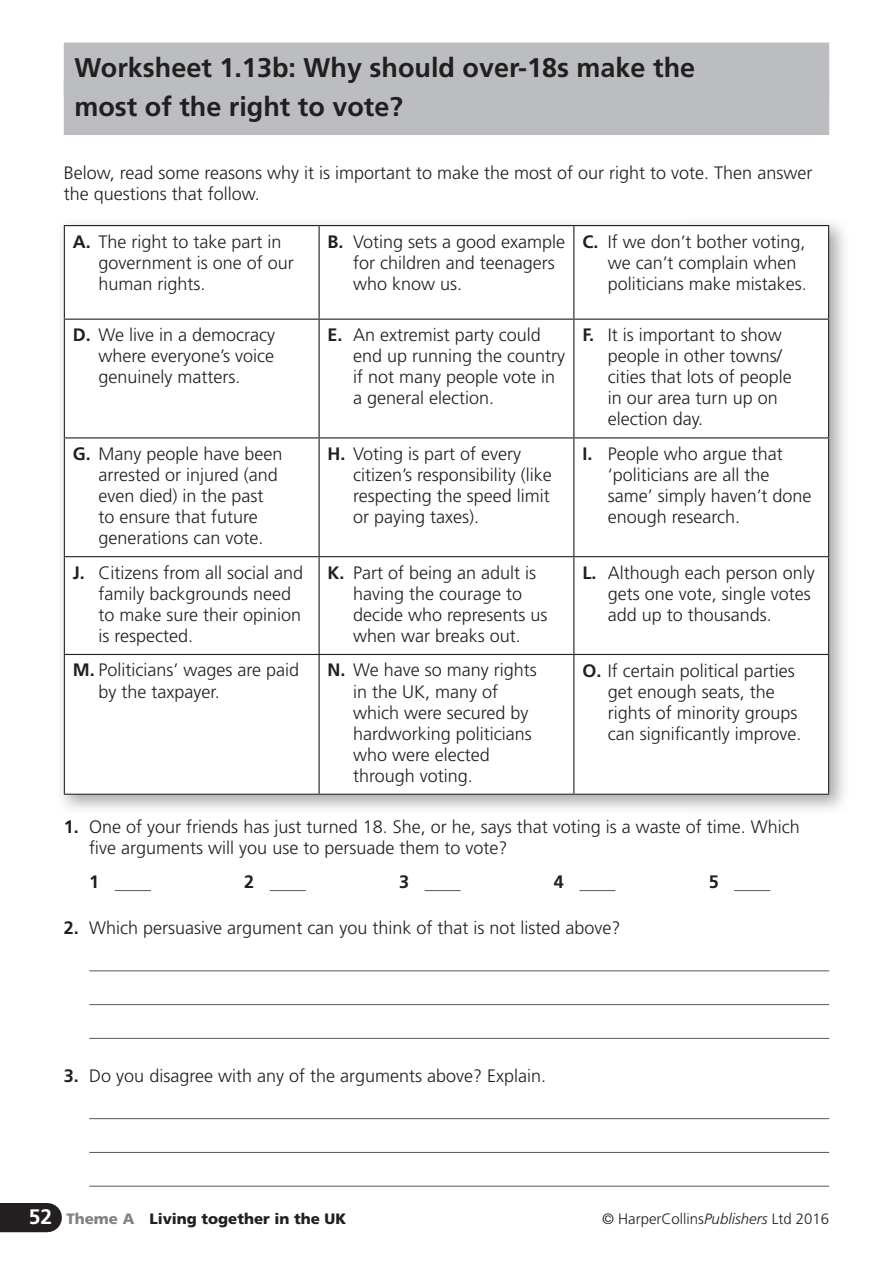
<style>
.page{position:relative;width:893px;height:1263px;background:#fff}
.page>*{position:absolute;margin:0;border:0;box-sizing:border-box;transform-origin:0 0}
.t1{font:700 27px/38.5px "Frutiger LT Std";color:#231f20}
.t2{font:300 18px/21px "Frutiger LT Std";color:#231f20}
.t3{font:700 18px "Frutiger LT Std";color:#231f20}
.t4{font:300 15px "Frutiger LT Std";color:#231f20}
.t5{font:900 15px "Frutiger LT Std";color:#231f20}
.s1{font-weight:700}
.s2{font-weight:700;font-size:21px;color:#fff}
.s3{color:#808285}
.s4{font-style:italic}
</style>
<div class="page">
<div style="left:0;top:1203px;width:47px;height:29px;background:#231f20"></div>
<div style="left:64px;top:43px;width:765px;height:54px;background:#bcbdc0"></div>
<div style="left:64px;top:81px;width:765px;height:54px;background:#bcbdc0"></div>
<hr style="left:115px;top:890px;width:36px;height:1px;background:#57585a">
<hr style="left:270px;top:890px;width:36px;height:1px;background:#57585a">
<hr style="left:425px;top:890px;width:36px;height:1px;background:#57585a">
<hr style="left:579px;top:890px;width:36px;height:1px;background:#57585a">
<hr style="left:734px;top:890px;width:36px;height:1px;background:#57585a">
<hr style="left:89px;top:970px;width:740px;height:1px;background:#57585a">
<hr style="left:89px;top:1004px;width:740px;height:1px;background:#57585a">
<hr style="left:89px;top:1038px;width:740px;height:1px;background:#57585a">
<hr style="left:89px;top:1118px;width:740px;height:1px;background:#57585a">
<hr style="left:89px;top:1152px;width:740px;height:1px;background:#57585a">
<hr style="left:89px;top:1186px;width:740px;height:1px;background:#57585a">
<img style="left:61px;top:222px;width:784px;height:588px">
<div style="left:64px;top:225px;width:765px;height:570px;background:#fff"></div>
<hr style="left:319px;top:226px;width:1px;height:93px;background:#231f20">
<hr style="left:573px;top:226px;width:1px;height:93px;background:#231f20">
<hr style="left:64px;top:319px;width:510px;height:1px;background:#231f20">
<hr style="left:319px;top:320px;width:1px;height:117px;background:#231f20">
<hr style="left:574px;top:319px;width:255px;height:1px;background:#231f20">
<hr style="left:573px;top:320px;width:1px;height:117px;background:#231f20">
<hr style="left:64px;top:437px;width:510px;height:1px;background:#231f20">
<hr style="left:319px;top:438px;width:1px;height:118px;background:#231f20">
<hr style="left:574px;top:437px;width:255px;height:1px;background:#231f20">
<hr style="left:573px;top:438px;width:1px;height:118px;background:#231f20">
<hr style="left:64px;top:556px;width:510px;height:1px;background:#231f20">
<hr style="left:319px;top:557px;width:1px;height:97px;background:#231f20">
<hr style="left:574px;top:556px;width:255px;height:1px;background:#231f20">
<hr style="left:573px;top:557px;width:1px;height:97px;background:#231f20">
<hr style="left:64px;top:654px;width:510px;height:1px;background:#231f20">
<hr style="left:319px;top:655px;width:1px;height:139px;background:#231f20">
<hr style="left:574px;top:654px;width:255px;height:1px;background:#231f20">
<hr style="left:573px;top:655px;width:1px;height:139px;background:#231f20">
<hr style="left:64px;top:225px;width:255px;height:1px;background:#231f20">
<hr style="left:64px;top:226px;width:1px;height:93px;background:#231f20">
<hr style="left:319px;top:225px;width:510px;height:1px;background:#231f20">
<hr style="left:828px;top:226px;width:1px;height:93px;background:#231f20">
<hr style="left:64px;top:320px;width:1px;height:117px;background:#231f20">
<hr style="left:828px;top:320px;width:1px;height:117px;background:#231f20">
<hr style="left:64px;top:438px;width:1px;height:118px;background:#231f20">
<hr style="left:828px;top:438px;width:1px;height:118px;background:#231f20">
<hr style="left:64px;top:557px;width:1px;height:97px;background:#231f20">
<hr style="left:828px;top:557px;width:1px;height:97px;background:#231f20">
<hr style="left:64px;top:655px;width:1px;height:139px;background:#231f20">
<hr style="left:828px;top:655px;width:1px;height:139px;background:#231f20">
<hr style="left:64px;top:794px;width:765px;height:1px;background:#231f20">
<h1 class="t1" style="left:74px;top:50px;width:622px">Worksheet 1.13b: Why should over-18s make the most of the right to vote?</h1>
<p class="t2" style="left:64px;top:164px;width:750px">Below, read some reasons why it is important to make the most of our right to vote. Then answer the questions that follow.</p>
<p class="t2" style="left:98px;top:232px;width:197px;text-indent:-26px"><span class="s1">A.</span> The right to take part in government is one of our human rights.</p>
<p class="t2" style="left:353px;top:232px;width:214px;text-indent:-26px"><span class="s1">B.</span> Voting sets a good example for children and teenagers who know us.</p>
<p class="t2" style="left:608px;top:232px;width:200px;text-indent:-26px"><span class="s1">C.</span> If we don’t bother voting, we can’t complain when politicians make mistakes.</p>
<p class="t2" style="left:98px;top:326px;width:178px;text-align:justify;text-indent:-26px"><span class="s1">D.</span> We live in a democracy where everyone’s voice genuinely matters.</p>
<p class="t2" style="left:353px;top:326px;width:214px;text-indent:-26px"><span class="s1">E.</span> An extremist party could end up running the country if not many people vote in a general election.</p>
<p class="t2" style="left:608px;top:326px;width:186px;text-indent:-26px"><span class="s1">F.</span> It is important to show people in other towns/ cities that lots of people in our area turn up on election day.</p>
<p class="t2" style="left:98px;top:444px;width:186px;text-indent:-26px"><span class="s1">G.</span> Many people have been arrested or injured (and even died) in the past to ensure that future generations can vote.</p>
<p class="t2" style="left:353px;top:444px;width:200px;text-indent:-26px"><span class="s1">H.</span> Voting is part of every citizen’s responsibility (like respecting the speed limit or paying taxes).</p>
<p class="t2" style="left:608px;top:444px;width:205px;text-indent:-26px"><span class="s1">I.</span> People who argue that ‘politicians are all the same’ simply haven’t done enough research.</p>
<p class="t2" style="left:98px;top:563px;width:206px;text-indent:-26px"><span class="s1">J.</span> Citizens from all social and family backgrounds need to make sure their opinion is respected.</p>
<p class="t2" style="left:353px;top:563px;width:196px;text-indent:-26px"><span class="s1">K.</span> Part of being an adult is having the courage to decide who represents us when war breaks out.</p>
<p class="t2" style="left:608px;top:563px;width:209px;text-indent:-26px"><span class="s1">L.</span> Although each person only gets one vote, single votes add up to thousands.</p>
<p class="t2" style="left:98px;top:661px;width:202px;text-indent:-26px"><span class="s1">M.</span> Politicians’ wages are paid by the taxpayer.</p>
<p class="t2" style="left:353px;top:661px;width:185px;text-indent:-26px"><span class="s1">N.</span> We have so many rights in the UK, many of which were secured by hardworking politicians who were elected through voting.</p>
<p class="t2" style="left:608px;top:661px;width:195px;text-indent:-26px"><span class="s1">O.</span> If certain political parties get enough seats, the rights of minority groups can significantly improve.</p>
<p class="t2" style="left:89px;top:817px;width:712px;text-indent:-26px"><span class="s1">1.</span> One of your friends has just turned 18. She, or he, says that voting is a waste of time. Which five arguments will you use to persuade them to vote?</p>
<p class="t3" style="left:89px;top:874px;width:12px">1</p>
<p class="t3" style="left:244px;top:874px;width:12px">2</p>
<p class="t3" style="left:399px;top:874px;width:12px">3</p>
<p class="t3" style="left:554px;top:874px;width:12px">4</p>
<p class="t3" style="left:709px;top:874px;width:12px">5</p>
<p class="t2" style="left:64px;top:918px;width:558px"><span class="s1">2.</span> Which persuasive argument can you think of that is not listed above?</p>
<p class="t2" style="left:64px;top:1066px;width:484px"><span class="s1">3.</span> Do you disagree with any of the arguments above? Explain.</p>
<p class="t5" style="left:29px;top:1212px;width:319px"><span class="s2">52</span> <span class="s3">Theme A</span> Living together in the UK</p>
<p class="t4" style="left:602px;top:1212px;width:229px">© HarperCollins<span class="s4">Publishers</span> Ltd 2016</p>
</div>
